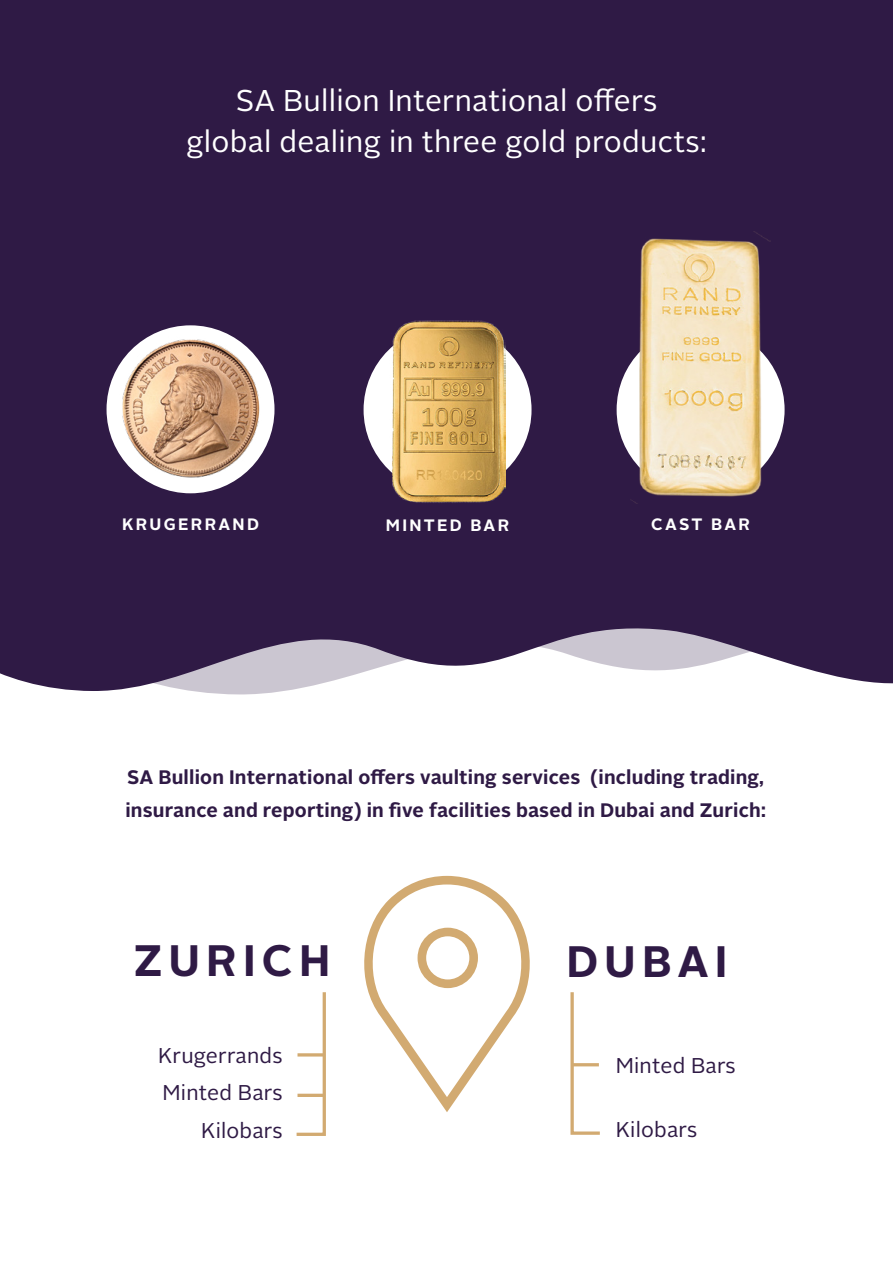
<style>
.page{position:relative;width:893px;height:1263px;background:#fff}
.page>*{position:absolute;margin:0;border:0;box-sizing:border-box;transform-origin:0 0}
.t1{font:700 43.95px "Alright Sans";letter-spacing:.14em;color:#2f1a45}
.t2{font:30px/41px "Alright Sans";letter-spacing:.01em;color:#fff;text-align:center}
.t3{font:21.3px/37.8px "Alright Sans";letter-spacing:.01em;color:#2f1a45;text-align:right}
.t4{font:700 19.5px/33px "Alright Sans";letter-spacing:.01em;color:#2f1a45}
.t5{font:700 16.5px "Alright Sans";letter-spacing:.14em;color:#fff}
</style>
<div class="page">
<div style="left:0;top:0;width:893px;height:695px;background:#2f1a45"></div>
<div style="left:107px;top:325px;width:167px;height:168px;background:#fff;border-radius:50%"></div>
<img style="left:119px;top:337px;width:143px;height:142px">
<div style="left:364px;top:326px;width:167px;height:168px;background:#fff;border-radius:50%"></div>
<img style="left:389px;top:320px;width:117px;height:184px">
<div style="left:617px;top:326px;width:168px;height:168px;background:#fff;border-radius:50%"></div>
<img style="left:631px;top:231px;width:139px;height:273px">
<svg style="left:364px;top:876px;width:166px;height:236px"></svg>
<svg style="left:570px;top:992px;width:30px;height:143px"></svg>
<hr style="left:572px;top:1063px;width:27px;height:3px;background:#d2aa71">
<svg style="left:296px;top:992px;width:30px;height:144px"></svg>
<hr style="left:297px;top:1053px;width:27px;height:3px;background:#d2aa71">
<hr style="left:297px;top:1094px;width:27px;height:3px;background:#d2aa71">
<h2 class="t2" style="left:186px;top:81px;width:522px">SA Bullion International offers<br>global dealing in three gold products:</h2>
<p class="t5" style="left:122px;top:513px;width:56px">krugerra</p>
<p class="t5" style="left:233px;top:513px;width:28px">nd</p>
<p class="t5" style="left:386px;top:513px;width:125px">MINTED BAR</p>
<p class="t5" style="left:651px;top:513px;width:14px">cast</p>
<p class="t5" style="left:711px;top:513px;width:40px">BAR</p>
<p class="t4" style="left:125px;top:761px;width:642px">SA Bullion International offers vaulting services (including trading, insurance and reporting) in five facilities based in Dubai and Zurich:</p>
<h1 class="t1" style="left:134px;top:930px;width:104px">Zurich</h1>
<p class="t3" style="left:158px;top:1037px;width:126px">Krugerrands<br>Minted Bars<br>Kilobars</p>
<h1 class="t1" style="left:566px;top:931px;width:104px">dubai</h1>
<p class="t3" style="left:616px;top:1047px;width:122px">Minted Bars</p>
<p class="t3" style="left:616px;top:1111px;width:83px">Kilobars</p>
</div>
